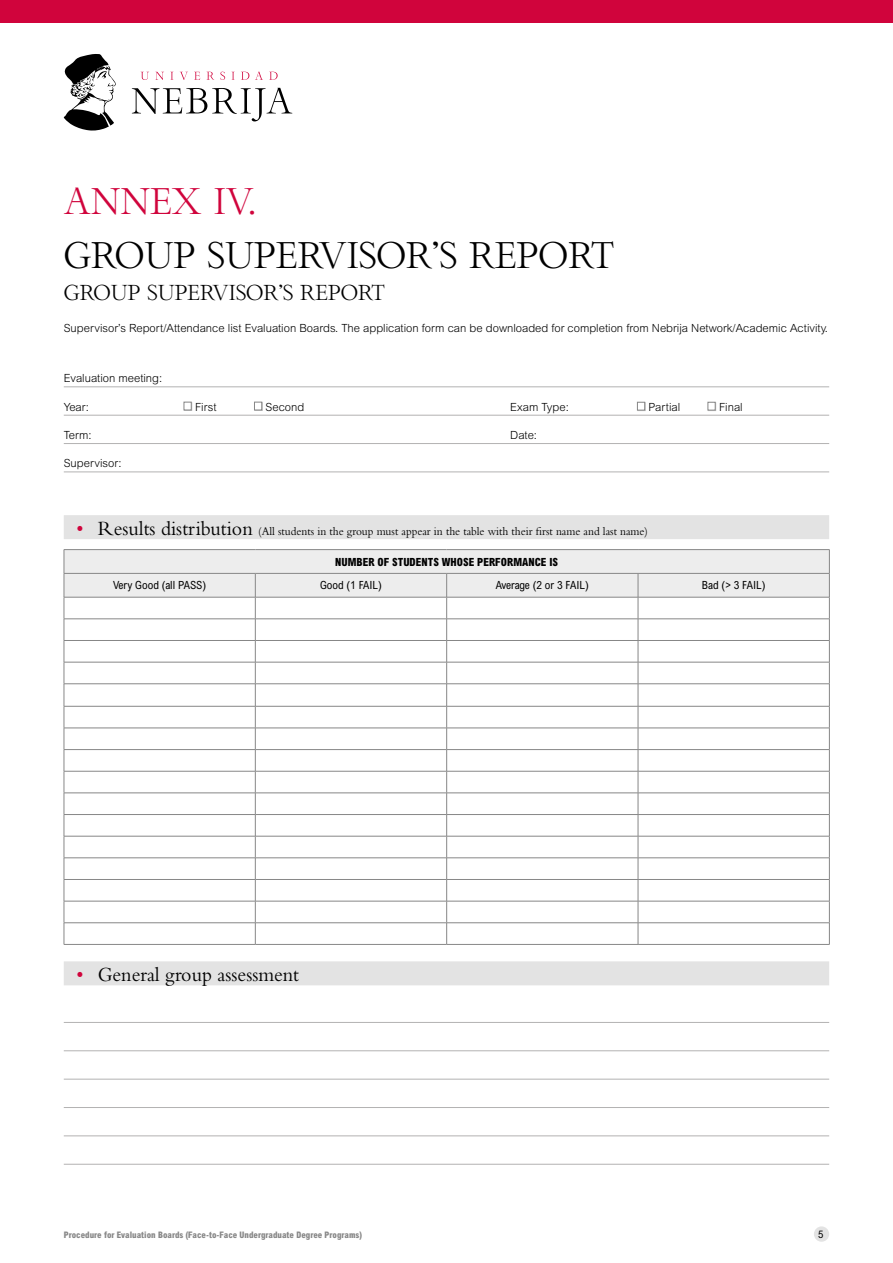
<style>
.page{position:relative;width:893px;height:1263px;background:#fff}
.page>*{position:absolute;margin:0;border:0;box-sizing:border-box;transform-origin:0 0}
.t1{font:36px "Bembo Titling";color:#000}
.t2{font:36px "Bembo Titling";color:#d0043c}
.t3{font:21px "Bembo Titling";color:#000}
.t4{font:21px "Bembo Std";color:#000;scale:.95 1}
.t5{font:12px "Bembo Std";color:#000;scale:.95 1}
.t6{font:300 11.25px "Arial MT Pro";color:#000}
.t7{font:condensed 11.25px "Arial MT Pro";color:#000}
.t8{font:800 condensed 11.25px "Arial MT Pro";color:#000}
.t9{font:condensed 10.5px "Arial MT Pro";color:#000}
.t10{font:800 condensed 9px "Arial MT Pro";color:#878787}
.s1{font-size:21px;color:#d0043c}
.s2{font-size:21px}
.s3{color:#d0043c}
</style>
<div class="page">
<div style="left:0;top:0;width:893px;height:22px;background:#d0043c"></div>
<div style="left:814px;top:1226px;width:15px;height:16px;background:#e3e3e3;border-radius:50%"></div>
<svg style="left:63px;top:54px;width:53px;height:77px"></svg>
<svg style="left:141px;top:72px;width:137px;height:8px"></svg>
<svg style="left:132px;top:88px;width:160px;height:33px"></svg>
<hr style="left:64px;top:387px;width:765px;height:1px;background:#b3b2b2">
<hr style="left:64px;top:415px;width:765px;height:1px;background:#b3b2b2">
<hr style="left:64px;top:443px;width:765px;height:1px;background:#b3b2b2">
<hr style="left:64px;top:472px;width:765px;height:1px;background:#b3b2b2">
<svg style="left:184px;top:402px;width:8px;height:9px"></svg>
<div style="left:184px;top:402px;width:7px;height:8px;background:#fff;border:1px solid #878787"></div>
<div style="left:255px;top:402px;width:7px;height:9px;background:#a7a7a7"></div>
<div style="left:254px;top:402px;width:8px;height:8px;background:#fff;border:1px solid #878787"></div>
<div style="left:638px;top:402px;width:7px;height:9px;background:#a2a2a2"></div>
<div style="left:637px;top:402px;width:8px;height:8px;background:#fff;border:1px solid #878787"></div>
<div style="left:708px;top:402px;width:8px;height:9px;background:#9e9e9e"></div>
<div style="left:708px;top:402px;width:7px;height:8px;background:#fff;border:1px solid #878787"></div>
<div style="left:64px;top:515px;width:765px;height:24px;background:#e3e3e3"></div>
<div style="left:64px;top:961px;width:765px;height:24px;background:#e3e3e3"></div>
<hr style="left:64px;top:1022px;width:765px;height:1px;background:#b3b2b2">
<hr style="left:64px;top:1050px;width:765px;height:1px;background:#b3b2b2">
<hr style="left:64px;top:1079px;width:765px;height:1px;background:#b3b2b2">
<hr style="left:64px;top:1107px;width:765px;height:1px;background:#b3b2b2">
<hr style="left:64px;top:1135px;width:765px;height:1px;background:#b3b2b2">
<hr style="left:64px;top:1164px;width:765px;height:1px;background:#b3b2b2">
<hr style="left:64px;top:549px;width:191px;height:1px;background:#878787">
<hr style="left:255px;top:549px;width:192px;height:1px;background:#878787">
<hr style="left:447px;top:549px;width:191px;height:1px;background:#878787">
<hr style="left:638px;top:549px;width:192px;height:1px;background:#878787">
<svg style="left:64px;top:550px;width:766px;height:394px"></svg>
<hr style="left:64px;top:944px;width:191px;height:1px;background:#878787">
<hr style="left:255px;top:944px;width:192px;height:1px;background:#878787">
<hr style="left:447px;top:944px;width:191px;height:1px;background:#878787">
<hr style="left:638px;top:944px;width:192px;height:1px;background:#878787">
<h1 class="t2" style="left:64px;top:180px;width:194px">ANNEX IV.</h1>
<h1 class="t1" style="left:64px;top:233px;width:552px">GROUP SUPERVISOR’S REPORT</h1>
<h2 class="t3" style="left:64px;top:279px;width:323px">GROUP SUPERVISOR’S REPORT</h2>
<p class="t6" style="left:64px;top:321px;width:765px">Supervisor’s Report/Attendance list Evaluation Boards. The application form can be downloaded for completion from Nebrija Network/Academic Activity.</p>
<p class="t6" style="left:64px;top:371px;width:100px">Evaluation meeting:</p>
<p class="t6" style="left:64px;top:400px;width:27px">Year:</p>
<p class="t6" style="left:510px;top:400px;width:60px">Exam Type:</p>
<p class="t6" style="left:64px;top:428px;width:29px">Term:</p>
<p class="t6" style="left:510px;top:428px;width:28px">Date:</p>
<p class="t6" style="left:64px;top:457px;width:59px">Supervisor:</p>
<p class="t6" style="left:195px;top:400px;width:23px">First</p>
<p class="t6" style="left:266px;top:400px;width:40px">Second</p>
<p class="t6" style="left:648px;top:400px;width:33px">Partial</p>
<p class="t6" style="left:719px;top:400px;width:25px">Final</p>
<p class="t5" style="left:77px;top:524px;width:603px"><span class="s1">•</span> <span class="s2">Results distribution</span> (All students in the group must appear in the table with their first name and last name)</p>
<p class="t8" style="left:335px;top:555px;width:224px">NUMBER OF STUDENTS WHOSE PERFORMANCE IS</p>
<p class="t7" style="left:113px;top:578px;width:95px">Very Good (all PASS)</p>
<p class="t7" style="left:320px;top:578px;width:64px">Good (1 FAIL)</p>
<p class="t7" style="left:496px;top:578px;width:94px">Average (2 or 3 FAIL)</p>
<p class="t7" style="left:702px;top:578px;width:65px">Bad (&gt; 3 FAIL)</p>
<h2 class="t4" style="left:77px;top:962px;width:236px"><span class="s3">•</span> General group assessment</h2>
<p class="t10" style="left:64px;top:1230px;width:300px">Procedure for Evaluation Boards (Face-to-Face Undergraduate Degree Programs)</p>
<p class="t9" style="left:818px;top:1228px;width:7px">5</p>
</div>
